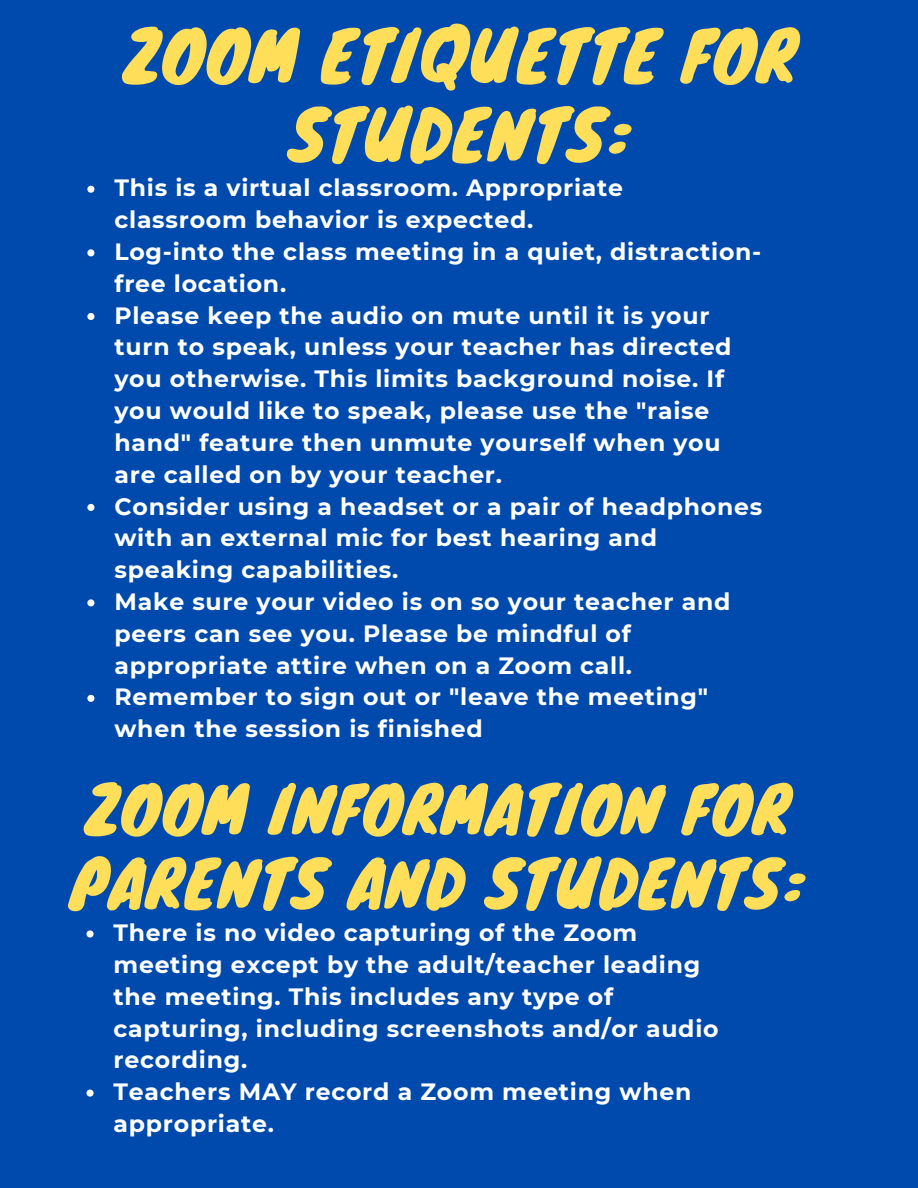
<style>
.page{position:relative;width:918px;height:1188px;background:#004aad}
.page>*{position:absolute;margin:0;border:0;box-sizing:border-box;transform-origin:0 0}
.t1{font:67.5px/79.1px "Knewave";letter-spacing:.02em;color:#ffde59;text-align:center}
.t2{font:63px/74.2px "Knewave";letter-spacing:.02em;color:#ffde59}
.t3{font:700 23.55px/31.8px "Montserrat";letter-spacing:.03em;color:#fff}
</style>
<div class="page">
<svg style="left:87px;top:186px;width:7px;height:7px"></svg>
<svg style="left:87px;top:249px;width:7px;height:7px"></svg>
<svg style="left:87px;top:313px;width:7px;height:7px"></svg>
<svg style="left:87px;top:504px;width:7px;height:7px"></svg>
<svg style="left:87px;top:599px;width:7px;height:7px"></svg>
<svg style="left:87px;top:695px;width:7px;height:7px"></svg>
<svg style="left:87px;top:930px;width:7px;height:8px"></svg>
<svg style="left:87px;top:1090px;width:7px;height:7px"></svg>
<h1 class="t1" style="left:122px;top:14px;width:676px">ZOOM ETIQUETTE FOR<br>STUDENTS:</h1>
<p class="t3" style="left:114px;top:172px;width:649px">This is a virtual classroom. Appropriate<br>classroom behavior is expected.<br>Log-into the class meeting in a quiet, distraction&shy;free location.<br>Please keep the audio on mute until it is your turn to speak, unless your teacher has directed you otherwise. This limits background noise. If you would like to speak, please use the "raise hand" feature then unmute yourself when you are called on by your teacher.<br>Consider using a headset or a pair of headphones with an external mic for best hearing and speaking capabilities.<br>Make sure your video is on so your teacher and peers can see you. Please be mindful of appropriate attire when on a Zoom call.<br>Remember to sign out or "leave the meeting" when the session is finished</p>
<h2 class="t2" style="left:70px;top:770px;width:735px">ZOOM INFORMATION FOR<br>PARENTS AND STUDENTS:</h2>
<p class="t3" style="left:114px;top:917px;width:607px">There is no video capturing of the Zoom meeting except by the adult/teacher leading the meeting. This includes any type of capturing, including screenshots and/or audio recording.<br>Teachers MAY record a Zoom meeting when appropriate.</p>
</div>
